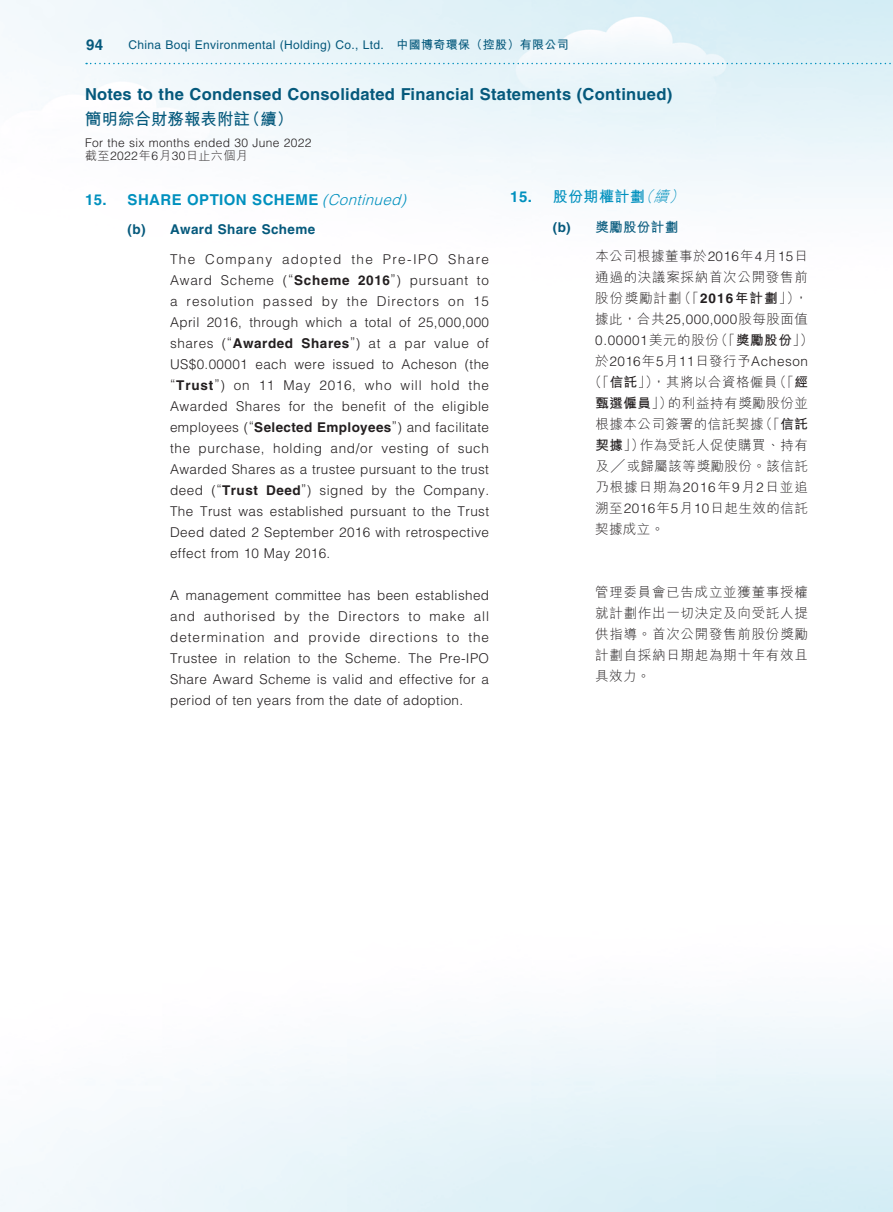
<style>
.page{position:relative;width:893px;height:1212px;background:#fff}
.page>*{position:absolute;margin:0;border:0;box-sizing:border-box;transform-origin:0 0}
.t1{font:700 16.5px "Helvetica LT Std";letter-spacing:.02em;color:#05597c}
.t2{font:700 16.5px "M Hei HK";color:#05597c}
.t3{font:700 15px "Helvetica LT Std";letter-spacing:.03em;color:#0090be}
.t4{font:700 15px "M Hei HK";letter-spacing:.03em;color:#0090be}
.t5{font:700 15px "Helvetica LT Std";color:#05597c}
.t6{font:300 13.5px/21px "Helvetica LT Std";letter-spacing:.03em;color:#231f20;text-align:justify}
.t7{font:300 13.5px/21px "M Hei HK";letter-spacing:.055em;color:#231f20;text-align:justify}
.t8{font:300 13.5px/29.5px "M Hei HK";letter-spacing:.035em;color:#231f20}
.t9{font:700 13.5px "Helvetica LT Std";letter-spacing:.03em;color:#05597c}
.t10{font:12px "Helvetica LT Std";letter-spacing:.03em;color:#05597c}
.t11{font:300 12px "Helvetica LT Std";letter-spacing:.03em;color:#231f20}
.t12{font:300 12px "M Hei HK";letter-spacing:.03em;color:#231f20}
.s1{font-family:"M Hei HK";font-weight:700}
.s2{font-family:"Helvetica LT Std"}
.s3{font-weight:300;font-style:italic}
.s4{font-weight:700}
.s5{font-family:"Helvetica LT Std";font-weight:700;color:#05597c}
.s6{font-weight:700;color:#05597c}
.s7{font-family:"Helvetica LT Std";font-weight:700}
.s8{font-family:"M Hei HK"}
</style>
<div class="page">
<svg style="left:86px;top:63px;width:807px;height:1px"></svg>
<p class="t5" style="left:86px;top:36px;width:19px">94</p>
<p class="t10" style="left:128px;top:38px;width:442px">China Boqi Environmental (Holding) Co., Ltd. <span class="s1">中國博奇環保（控股）有限公司</span></p>
<p class="t1" style="left:85px;top:84px;width:589px">Notes to the Condensed Consolidated Financial Statements (Continued)</p>
<p class="t2" style="left:85px;top:107px;width:210px">簡明綜合財務報表附註（續）</p>
<p class="t11" style="left:85px;top:135px;width:228px">For the six months ended 30 June 2022</p>
<p class="t12" style="left:85px;top:149px;width:164px">截至<span class="s2">2022</span>年<span class="s2">6</span>月<span class="s2">30</span>日止六個月</p>
<p class="t3" style="left:85px;top:190px;width:327px">15. SHARE OPTION SCHEME <span class="s3">(Continued)</span></p>
<p class="t9" style="left:128px;top:221px;width:189px">(b) Award Share Scheme</p>
<p class="t6" style="left:170px;top:248px;width:321px">The Company adopted the Pre-IPO Share Award Scheme (“<span class="s4">Scheme 2016</span>”) pursuant to a resolution passed by the Directors on 15<br>April 2016, through which a total of 25,000,000 shares (“<span class="s4">Awarded Shares</span>”) at a par value of US$0.00001 each were issued to Acheson (the “<span class="s4">Trust</span>”) on 11 May 2016, who will hold the Awarded Shares for the benefit of the eligible employees (“<span class="s4">Selected Employees</span>”) and facilitate the purchase, holding and/or vesting of such Awarded Shares as a trustee pursuant to the trust deed (“<span class="s4">Trust Deed</span>”) signed by the Company.<br>The Trust was established pursuant to the Trust Deed dated 2 September 2016 with retrospective effect from 10 May 2016.</p>
<p class="t6" style="left:170px;top:584px;width:321px">A management committee has been established and authorised by the Directors to make all determination and provide directions to the Trustee in relation to the Scheme. The Pre-IPO Share Award Scheme is valid and effective for a period of ten years from the date of adoption.</p>
<p class="t4" style="left:510px;top:186px;width:179px"><span class="s2">15.</span> 股份期權計劃<span class="s3">（續）</span></p>
<p class="t8" style="left:595px;top:212px;width:214px;text-indent:-43px"><span class="s5">(b)</span> <span class="s6">獎勵股份計劃<br></span>本公司根據董事於<span class="s2">2016</span>年<span class="s2">4</span>月<span class="s2">15</span>日</p>
<p class="t7" style="left:595px;top:266px;width:219px;text-align:left">通過的決議案採納首次公開發售前股份獎勵計劃（「<span class="s7">2016</span><span class="s4">年計劃</span>」），據此，合共<span class="s2">25,000,000</span>股每股面值<br><span class="s2">0.00001</span>美元的股份（「<span class="s4">獎勵股份</span>」）</p>
<p class="t6" style="left:595px;top:351px;width:214px"><span class="s8">於</span>2016<span class="s8">年</span>5<span class="s8">月</span>11<span class="s8">日發行予</span>Acheson</p>
<p class="t7" style="left:595px;top:372px;width:214px;text-indent:-7px">（「<span class="s4">信託</span>」），其將以合資格僱員（「<span class="s4">經甄選僱員</span>」）的利益持有獎勵股份並根據本公司簽署的信託契據（「<span class="s4">信託契據</span>」）作為受託人促使購買、持有及╱或歸屬該等獎勵股份。該信託乃根據日期為<span class="s2">2016</span>年<span class="s2">9</span>月<span class="s2">2</span>日並追溯至<span class="s2">2016</span>年<span class="s2">5</span>月<span class="s2">10</span>日起生效的信託契據成立。</p>
<p class="t7" style="left:595px;top:582px;width:214px">管理委員會已告成立並獲董事授權就計劃作出一切決定及向受託人提供指導。首次公開發售前股份獎勵計劃自採納日期起為期十年有效且具效力。</p>
</div>
